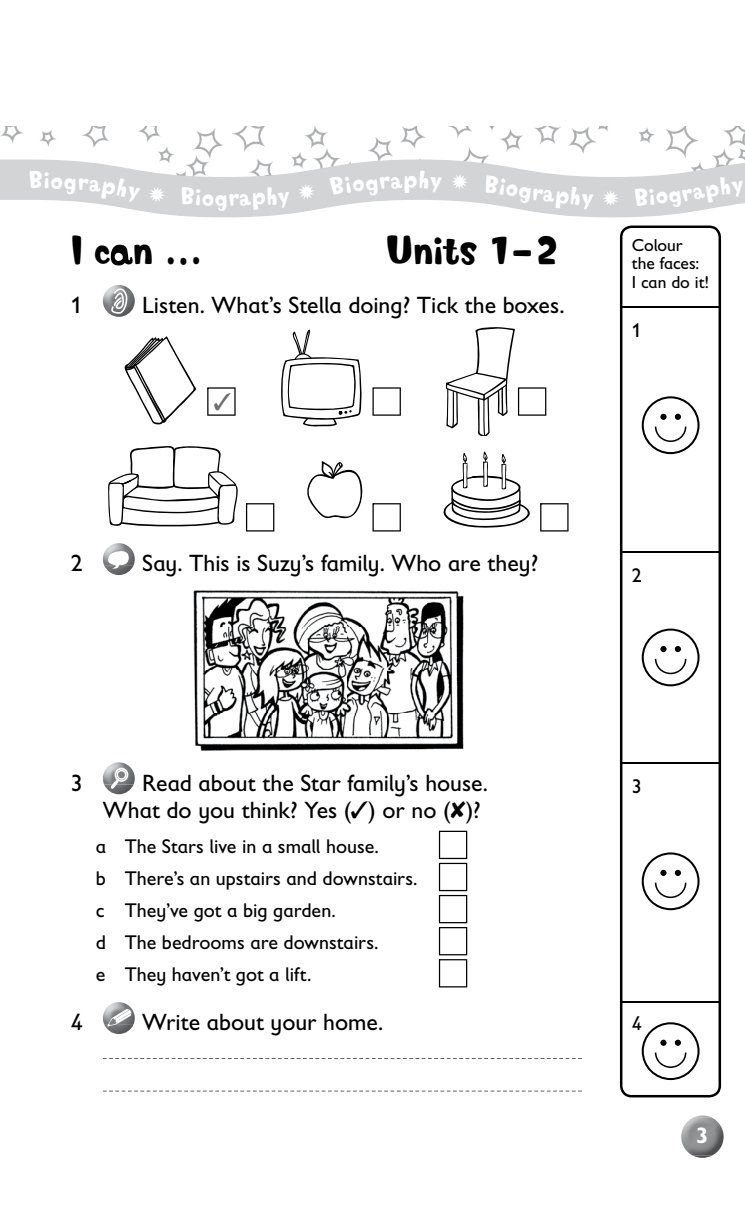
<style>
.page{position:relative;width:745px;height:1218px;background:#fff}
.page>*{position:absolute;margin:0;border:0;box-sizing:border-box;transform-origin:0 0}
.t1{font:37.5px "Softie";letter-spacing:-.015em;color:#000}
.t2{font:23.75px/27.5px "Gill Sans Infant Std";color:#000}
.t3{font:22.5px "Softie";color:#fff}
.t4{font:700 22.5px "Gill Sans Infant Std";color:#fff}
.t5{font:20px/32.1px "Gill Sans Infant Std";color:#000}
.t6{font:17.5px/18.8px "Gill Sans Infant Std";letter-spacing:-.005em;color:#000}
</style>
<div class="page">
<svg style="left:695px;top:1115px;width:15px;height:2px"></svg>
<svg style="left:692px;top:1155px;width:19px;height:2px"></svg>
<img style="left:681px;top:1117px;width:42px;height:38px">
<svg style="left:0;top:126px;width:744px;height:91px"></svg>
<svg style="left:110px;top:244px;width:23px;height:22px"></svg>
<svg style="left:513px;top:250px;width:17px;height:6px"></svg>
<img style="left:104px;top:307px;width:29px;height:10px">
<img style="left:103px;top:285px;width:32px;height:22px">
<svg style="left:111px;top:288px;width:16px;height:26px"></svg>
<img style="left:106px;top:565px;width:27px;height:10px">
<img style="left:103px;top:543px;width:32px;height:22px">
<svg style="left:104px;top:550px;width:26px;height:19px"></svg>
<img style="left:104px;top:784px;width:29px;height:10px">
<img style="left:103px;top:762px;width:32px;height:22px">
<svg style="left:110px;top:767px;width:18px;height:23px"></svg>
<svg style="left:438px;top:830px;width:29px;height:157px"></svg>
<img style="left:104px;top:1024px;width:29px;height:10px">
<img style="left:103px;top:1002px;width:32px;height:22px">
<svg style="left:107px;top:1009px;width:24px;height:17px"></svg>
<svg style="left:103px;top:1058px;width:478px;height:1px"></svg>
<svg style="left:103px;top:1090px;width:478px;height:1px"></svg>
<svg style="left:372px;top:387px;width:28px;height:29px"></svg>
<svg style="left:445px;top:327px;width:101px;height:108px"></svg>
<svg style="left:619px;top:225px;width:101px;height:872px"></svg>
<hr style="left:620px;top:306px;width:99px;height:2px;background:#000">
<hr style="left:620px;top:551px;width:99px;height:1px;background:#000">
<hr style="left:620px;top:762px;width:99px;height:1px;background:#000">
<hr style="left:620px;top:1001px;width:99px;height:1px;background:#000">
<svg style="left:641px;top:396px;width:58px;height:58px"></svg>
<svg style="left:641px;top:628px;width:58px;height:58px"></svg>
<svg style="left:641px;top:852px;width:58px;height:58px"></svg>
<svg style="left:641px;top:1022px;width:58px;height:58px"></svg>
<svg style="left:108px;top:446px;width:130px;height:81px"></svg>
<img style="left:193px;top:590px;width:271px;height:161px">
<svg style="left:307px;top:461px;width:56px;height:58px"></svg>
<svg style="left:443px;top:451px;width:86px;height:77px"></svg>
<svg style="left:246px;top:503px;width:28px;height:28px"></svg>
<svg style="left:372px;top:503px;width:28px;height:28px"></svg>
<svg style="left:540px;top:503px;width:28px;height:28px"></svg>
<svg style="left:281px;top:329px;width:80px;height:98px"></svg>
<div style="left:44px;top:172px;width:96px;height:31px;background:#d3d4d6"></div>
<svg style="left:148px;top:185px;width:18px;height:18px"></svg>
<svg style="left:180px;top:187px;width:33px;height:19px"></svg>
<svg style="left:229px;top:186px;width:62px;height:24px"></svg>
<svg style="left:297px;top:183px;width:19px;height:18px"></svg>
<div style="left:329px;top:176px;width:87px;height:19px;background:#d3d4d6"></div>
<svg style="left:430px;top:177px;width:12px;height:16px"></svg>
<svg style="left:451px;top:173px;width:17px;height:17px"></svg>
<div style="left:483px;top:175px;width:110px;height:35px;background:#d3d4d6"></div>
<svg style="left:602px;top:190px;width:16px;height:16px"></svg>
<div style="left:634px;top:176px;width:110px;height:32px;background:#d3d4d6"></div>
<svg style="left:124px;top:336px;width:111px;height:89px"></svg>
<p class="t3" style="left:29px;top:166px;width:16px">B</p>
<p class="t3" style="left:215px;top:184px;width:15px">g</p>
<p class="t3" style="left:418px;top:166px;width:12px">h</p>
<h1 class="t1" style="left:71px;top:227px;width:133px">I c n …</h1>
<h1 class="t1" style="left:386px;top:227px;width:174px">Units 1 2</h1>
<p class="t2" style="left:71px;top:291px;width:13px">1</p>
<p class="t2" style="left:142px;top:291px;width:423px">Listen. What’s Stella doing? Tick the boxes.</p>
<p class="t6" style="left:631px;top:235px;width:79px">Colour the faces:<br>I can do it!</p>
<p class="t5" style="left:631px;top:314px;width:11px">1</p>
<p class="t2" style="left:71px;top:549px;width:13px">2</p>
<p class="t2" style="left:142px;top:549px;width:397px">Say. This is Suzy’s family. Who are they?</p>
<p class="t2" style="left:71px;top:768px;width:13px">3</p>
<p class="t2" style="left:103px;top:768px;width:386px;text-indent:39px">Read about the Star family’s house.<br>What do you think? Yes (✓) or no (✘)?</p>
<p class="t5" style="left:96px;top:830px;width:323px">a The Stars live in a small house.<br>b There’s an upstairs and downstairs. c They’ve got a big garden.<br>d The bedrooms are downstairs.<br>e They haven’t got a lift.</p>
<p class="t2" style="left:71px;top:1008px;width:13px">4</p>
<p class="t2" style="left:142px;top:1008px;width:242px">Write about your home.</p>
<p class="t5" style="left:631px;top:559px;width:11px">2</p>
<p class="t5" style="left:631px;top:770px;width:11px">3</p>
<p class="t5" style="left:631px;top:1006px;width:11px">4</p>
<p class="t4" style="left:695px;top:1121px;width:14px">3</p>
</div>
